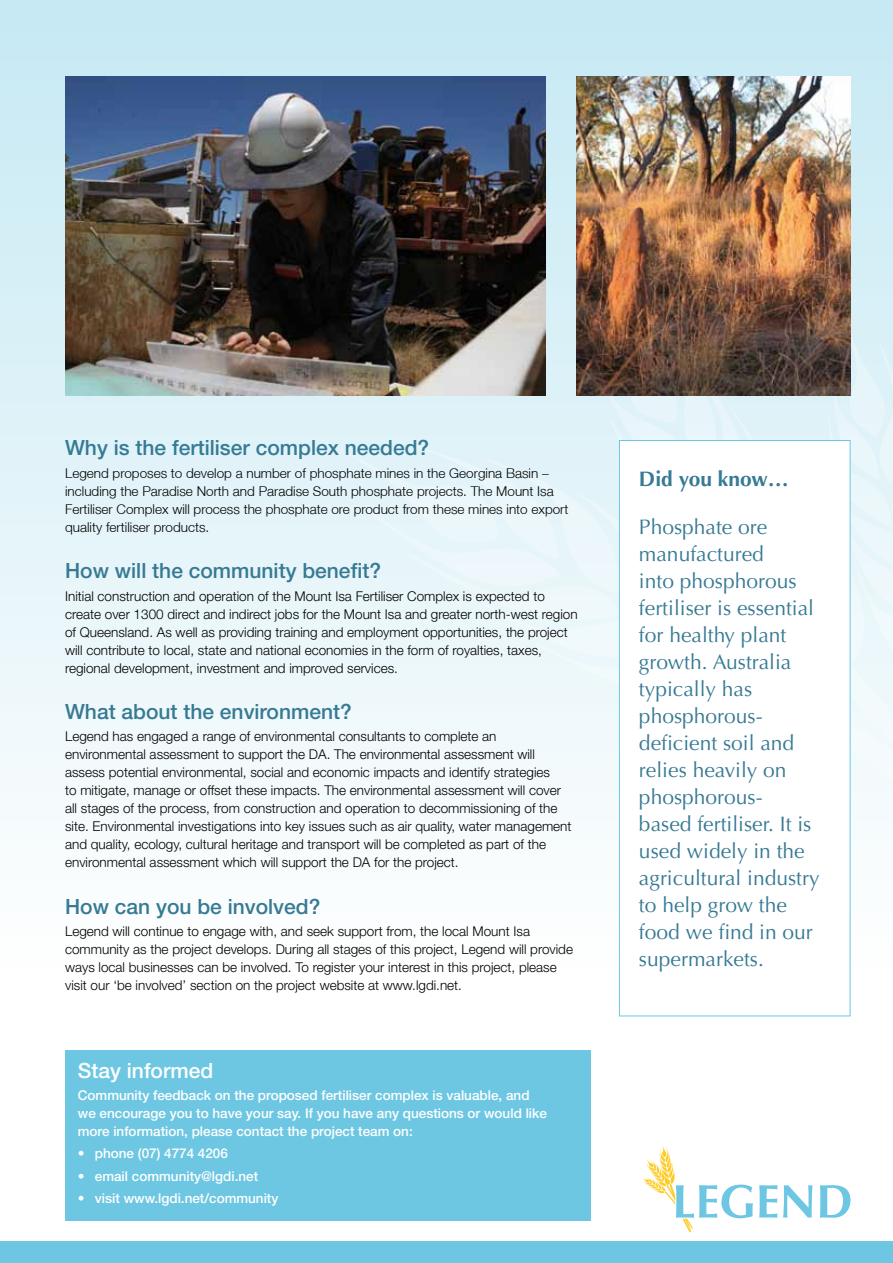
<style>
.page{position:relative;width:893px;height:1263px;background:#fff}
.page>*{position:absolute;margin:0;border:0;box-sizing:border-box;transform-origin:0 0}
.t1{font:21px/27px "Optima LT Std";color:#377a94}
.t2{font:500 21px "Helvetica Neue LT Std";color:#377a94}
.t3{font:500 21px "Helvetica Neue LT Std";color:#fff}
.t4{font:700 21px "Optima LT Std";color:#377a94}
.t5{font:300 13.5px/18px "Helvetica Neue LT Std";color:#000}
.t6{font:500 13.5px/18px "Helvetica Neue LT Std";color:#fff}
.t7{font:300 13.5px/18px "Helvetica Neue LT";color:#000}
</style>
<div class="page">
<div style="left:0;top:0;width:893px;height:972px;background:linear-gradient(to bottom,#c5e7f2,#feffff)"></div>
<svg style="left:338px;top:297px;width:555px;height:539px"></svg>
<img style="left:65px;top:77px;width:480px;height:318px">
<img style="left:576px;top:77px;width:274px;height:318px">
<svg style="left:759px;top:1185px;width:18px;height:33px"></svg>
<svg style="left:783px;top:1185px;width:29px;height:33px"></svg>
<svg style="left:820px;top:1185px;width:30px;height:33px"></svg>
<svg style="left:642px;top:1144px;width:111px;height:88px"></svg>
<div style="left:0;top:1242px;width:893px;height:21px;background:#6dc7e3"></div>
<div style="left:619px;top:440px;width:231px;height:576px;background:#fff;border:1px solid #6dc7e3"></div>
<div style="left:65px;top:1050px;width:526px;height:170px;background:#6dc7e3"></div>
<h1 class="t2" style="left:65px;top:435px;width:366px">Why is the fertiliser complex needed?</h1>
<p class="t7" style="left:65px;top:464px;width:505px">Legend proposes to develop a number of phosphate mines in the Georgina Basin – including the Paradise North and Paradise South phosphate projects. The Mount Isa Fertiliser Complex will process the phosphate ore product from these mines into export quality fertiliser products.</p>
<h1 class="t2" style="left:65px;top:558px;width:317px">How will the community benefit?</h1>
<p class="t5" style="left:65px;top:586px;width:514px">Initial construction and operation of the Mount Isa Fertiliser Complex is expected to create over 1300 direct and indirect jobs for the Mount Isa and greater north-west region of Queensland. As well as providing training and employment opportunities, the project will contribute to local, state and national economies in the form of royalties, taxes, regional development, investment and improved services.</p>
<h1 class="t2" style="left:65px;top:699px;width:288px">What about the environment?</h1>
<p class="t5" style="left:65px;top:727px;width:508px">Legend has engaged a range of environmental consultants to complete an environmental assessment to support the DA. The environmental assessment will assess potential environmental, social and economic impacts and identify strategies<br>to mitigate, manage or offset these impacts. The environmental assessment will cover all stages of the process, from construction and operation to decommissioning of the site. Environmental investigations into key issues such as air quality, water management and quality, ecology, cultural heritage and transport will be completed as part of the environmental assessment which will support the DA for the project.</p>
<h1 class="t2" style="left:65px;top:894px;width:257px">How can you be involved?</h1>
<p class="t5" style="left:65px;top:922px;width:509px">Legend will continue to engage with, and seek support from, the local Mount Isa community as the project develops. During all stages of this project, Legend will provide ways local businesses can be involved. To register your interest in this project, please visit our ‘be involved’ section on the project website at www.lgdi.net.</p>
<h1 class="t3" style="left:78px;top:1058px;width:137px">Stay informed</h1>
<p class="t6" style="left:78px;top:1086px;width:471px">Community feedback on the proposed fertiliser complex is valuable, and we encourage you to have your say. If you have any questions or would like more information, please contact the project team on:</p>
<p class="t6" style="left:78px;top:1144px;width:152px">• phone (07) 4774 4206</p>
<p class="t6" style="left:78px;top:1167px;width:182px">• email community@lgdi.net</p>
<p class="t6" style="left:78px;top:1189px;width:202px">• visit www.lgdi.net/community</p>
<h1 class="t4" style="left:639px;top:467px;width:151px">Did you know…</h1>
<p class="t1" style="left:639px;top:514px;width:182px">Phosphate ore manufactured<br>into phosphorous fertiliser is essential for healthy plant growth. Australia typically has phosphorous&shy;deficient soil and relies heavily on phosphorous&shy;based fertiliser. It is used widely in the agricultural industry to help grow the food we find in our supermarkets.</p>
</div>
